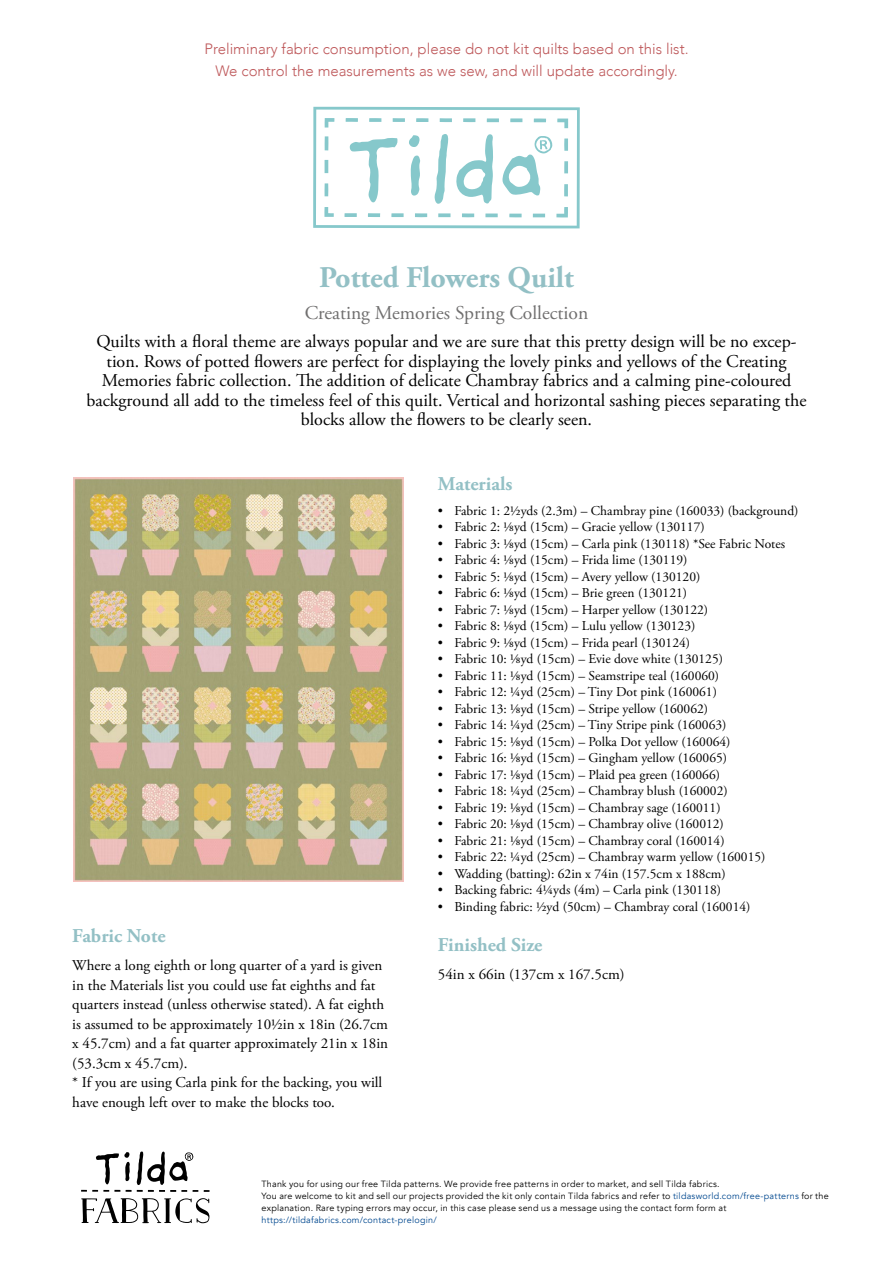
<style>
.page{position:relative;width:893px;height:1263px;background:#fff}
.page>*{position:absolute;margin:0;border:0;box-sizing:border-box;transform-origin:0 0}
.Heading{font:700 30px "Adobe Garamond Pro";color:#93c0c5}
.Kolleksjon{font:19.5px "Adobe Garamond Pro";color:#706f6f}
.Subheading{font:700 19.5px "Adobe Garamond Pro";color:#93c0c5}
.Brød{font:18px/19.5px "Adobe Garamond Pro";color:#000;text-align:center}
.Brød-2{font:15px/19.5px "Adobe Garamond Pro";color:#000}
.Heading-2{font:300 15px "Avenir";color:#be585a}
.Brød-3{font:13.5px "Adobe Garamond Pro";color:#000}
.info{font:9px/12px "Avenir";letter-spacing:.025em;color:#000}
.s1{color:#00488f}
</style>
<div class="page">
<img style="left:73px;top:477px;width:331px;height:405px">
<svg style="left:313px;top:107px;width:267px;height:121px"></svg>
<svg style="left:204px;top:1190px;width:6px;height:2px"></svg>
<svg style="left:81px;top:1198px;width:129px;height:25px"></svg>
<svg style="left:81px;top:1151px;width:117px;height:41px"></svg>
<p class="Heading-2" style="left:204px;top:40px;width:486px">Preliminary fabric consumption, please do not kit quilts based on this list.</p>
<p class="Heading-2" style="left:215px;top:62px;width:464px">We control the measurements as we sew, and will update accordingly.</p>
<p class="Heading" style="left:319px;top:260px;width:256px">Potted Flowers Quilt</p>
<p class="Kolleksjon" style="left:305px;top:301px;width:285px">Creating Memories Spring Collection</p>
<p class="Brød" style="left:86px;top:332px;width:722px">Quilts with a floral theme are always popular and we are sure that this pretty design will be no excep&shy;tion. Rows of potted flowers are perfect for displaying the lovely pinks and yellows of the Creating Memories fabric collection. The addition of delicate Chambray fabrics and a calming pine-coloured background all add to the timeless feel of this quilt. Vertical and horizontal sashing pieces separating the blocks allow the flowers to be clearly seen.</p>
<p class="Subheading" style="left:72px;top:925px;width:95px">Fabric Note</p>
<p class="Brød-2" style="left:72px;top:956px;width:317px">Where a long eighth or long quarter of a yard is given in the Materials list you could use fat eighths and fat quarters instead (unless otherwise stated). A fat eighth is assumed to be approximately 10½in x 18in (26.7cm x 45.7cm) and a fat quarter approximately 21in x 18in (53.3cm x 45.7cm).</p>
<p class="Brød-2" style="left:72px;top:1073px;width:311px">* If you are using Carla pink for the backing, you will have enough left over to make the blocks too.</p>
<p class="Subheading" style="left:438px;top:472px;width:76px">Materials</p>
<p class="Brød-3" style="left:438px;top:502px;width:362px">• Fabric 1: 2½yds (2.3m) – Chambray pine (160033) (background)</p>
<p class="Brød-3" style="left:438px;top:519px;width:268px">• Fabric 2: ⅛yd (15cm) – Gracie yellow (130117)</p>
<p class="Brød-3" style="left:438px;top:535px;width:349px">• Fabric 3: ⅛yd (15cm) – Carla pink (130118) *See Fabric Notes</p>
<p class="Brød-3" style="left:438px;top:552px;width:251px">• Fabric 4: ⅛yd (15cm) – Frida lime (130119)</p>
<p class="Brød-3" style="left:438px;top:568px;width:264px">• Fabric 5: ⅛yd (15cm) – Avery yellow (130120)</p>
<p class="Brød-3" style="left:438px;top:585px;width:251px">• Fabric 6: ⅛yd (15cm) – Brie green (130121)</p>
<p class="Brød-3" style="left:438px;top:601px;width:272px">• Fabric 7: ⅛yd (15cm) – Harper yellow (130122)</p>
<p class="Brød-3" style="left:438px;top:618px;width:259px">• Fabric 8: ⅛yd (15cm) – Lulu yellow (130123)</p>
<p class="Brød-3" style="left:438px;top:634px;width:254px">• Fabric 9: ⅛yd (15cm) – Frida pearl (130124)</p>
<p class="Brød-3" style="left:438px;top:651px;width:287px">• Fabric 10: ⅛yd (15cm) – Evie dove white (130125)</p>
<p class="Brød-3" style="left:438px;top:667px;width:283px">• Fabric 11: ⅛yd (15cm) – Seamstripe teal (160060)</p>
<p class="Brød-3" style="left:438px;top:684px;width:281px">• Fabric 12: ¼yd (25cm) – Tiny Dot pink (160061)</p>
<p class="Brød-3" style="left:438px;top:700px;width:272px">• Fabric 13: ⅛yd (15cm) – Stripe yellow (160062)</p>
<p class="Brød-3" style="left:438px;top:717px;width:290px">• Fabric 14: ¼yd (25cm) – Tiny Stripe pink (160063)</p>
<p class="Brød-3" style="left:438px;top:733px;width:294px">• Fabric 15: ⅛yd (15cm) – Polka Dot yellow (160064)</p>
<p class="Brød-3" style="left:438px;top:750px;width:291px">• Fabric 16: ⅛yd (15cm) – Gingham yellow (160065)</p>
<p class="Brød-3" style="left:438px;top:766px;width:284px">• Fabric 17: ⅛yd (15cm) – Plaid pea green (160066)</p>
<p class="Brød-3" style="left:438px;top:783px;width:291px">• Fabric 18: ¼yd (25cm) – Chambray blush (160002)</p>
<p class="Brød-3" style="left:438px;top:799px;width:284px">• Fabric 19: ⅛yd (15cm) – Chambray sage (160011)</p>
<p class="Brød-3" style="left:438px;top:816px;width:287px">• Fabric 20: ⅛yd (15cm) – Chambray olive (160012)</p>
<p class="Brød-3" style="left:438px;top:832px;width:288px">• Fabric 21: ⅛yd (15cm) – Chambray coral (160014)</p>
<p class="Brød-3" style="left:438px;top:849px;width:329px">• Fabric 22: ¼yd (25cm) – Chambray warm yellow (160015)</p>
<p class="Brød-3" style="left:438px;top:865px;width:289px">• Wadding (batting): 62in x 74in (157.5cm x 188cm)</p>
<p class="Brød-3" style="left:438px;top:882px;width:285px">• Backing fabric: 4¼yds (4m) – Carla pink (130118)</p>
<p class="Brød-3" style="left:438px;top:898px;width:314px">• Binding fabric: ½yd (50cm) – Chambray coral (160014)</p>
<p class="Subheading" style="left:438px;top:934px;width:106px">Finished Size</p>
<p class="Brød-2" style="left:438px;top:965px;width:188px">54in x 66in (137cm x 167.5cm)</p>
<p class="info" style="left:261px;top:1178px;width:460px">Thank you for using our free Tilda patterns. We provide free patterns in order to market, and sell Tilda fabrics.</p>
<p class="info" style="left:261px;top:1190px;width:569px">You are welcome to kit and sell our projects provided the kit only contain Tilda fabrics and refer to <span class="s1">tildasworld.com/free-patterns</span> for the explanation. Rare typing errors may occur, in this case please send us a message using the contact form form at <span class="s1">https://tildafabrics.com/contact-prelogin/</span></p>
</div>
